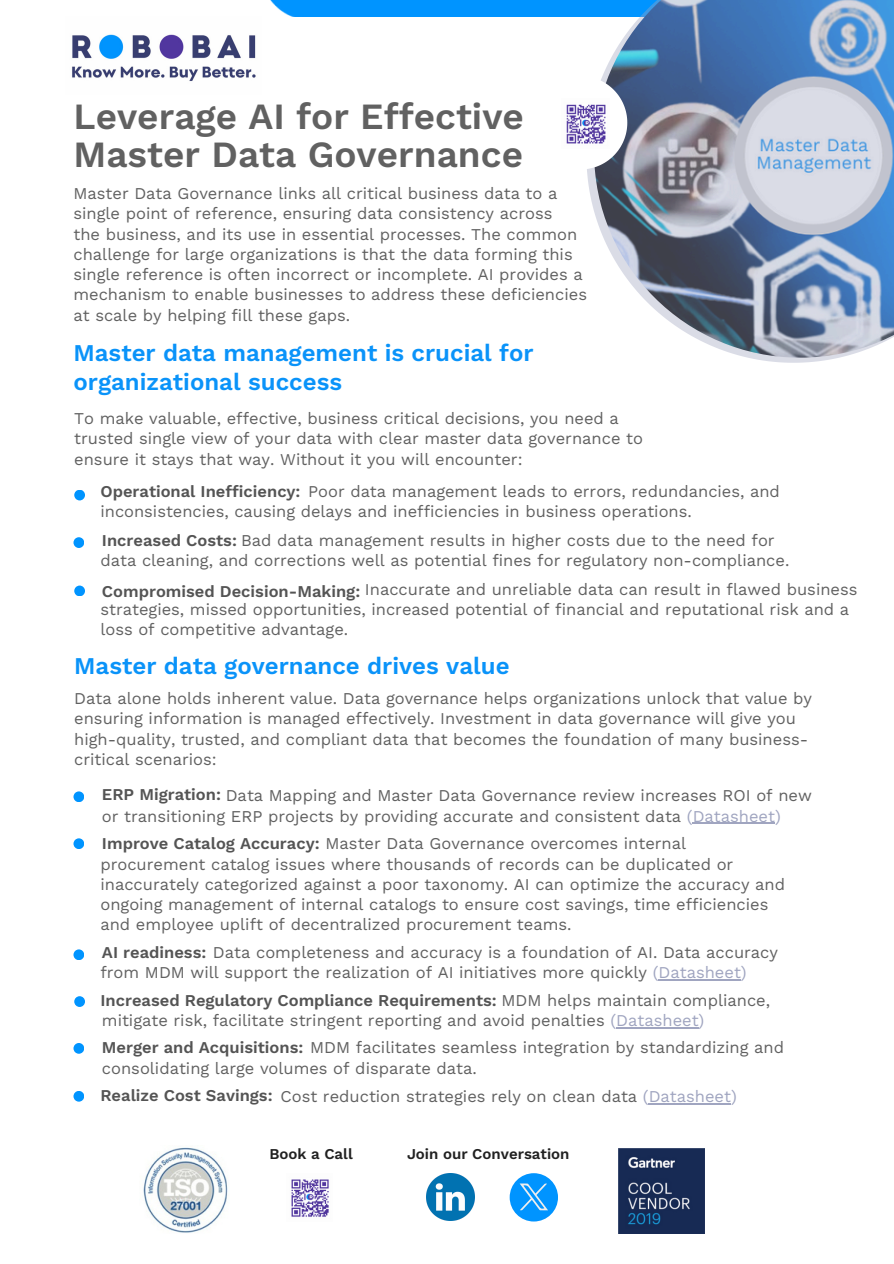
<style>
.page{position:relative;width:894px;height:1264px;background:#fff}
.page>*{position:absolute;margin:0;border:0;box-sizing:border-box;transform-origin:0 0}
.t1{font:600 36.9px/38.2px "Work Sans";color:#616161}
.t2{font:600 24px/29.2px "Work Sans";color:#0a93f9}
.t3{font:16.5px/20.2px "Work Sans";color:#616161}
.t4{font:600 16.5px "Work Sans";color:#545454}
.t5{font:600 15px "Work Sans";color:#212121}
.s1{font-weight:600;color:#545454}
.s2{color:#a0a5c0}
</style>
<div class="page">
<img style="left:72px;top:34px;width:184px;height:47px">
<div style="left:270px;top:0;width:316px;height:16px;background:#0094ff"></div>
<svg style="left:586px;top:0;width:307px;height:363px;background:#8fa3be"></svg>
<svg style="left:586px;top:76px;width:41px;height:93px"></svg>
<img style="left:143px;top:1147px;width:85px;height:86px">
<img style="left:291px;top:1179px;width:38px;height:38px">
<img style="left:427px;top:1173px;width:47px;height:47px">
<div style="left:509px;top:1173px;width:49px;height:48px;background:#0094ff;border-radius:50%"></div>
<svg style="left:519px;top:1183px;width:28px;height:27px"></svg>
<img style="left:618px;top:1148px;width:86px;height:85px">
<img style="left:566px;top:98px;width:43px;height:51px">
<div style="left:74px;top:489px;width:11px;height:11px;background:#0094ff;border-radius:50%"></div>
<div style="left:73px;top:537px;width:11px;height:11px;background:#0094ff;border-radius:50%"></div>
<div style="left:74px;top:585px;width:11px;height:11px;background:#0094ff;border-radius:50%"></div>
<div style="left:73px;top:791px;width:11px;height:11px;background:#0094ff;border-radius:50%"></div>
<div style="left:73px;top:838px;width:11px;height:11px;background:#0094ff;border-radius:50%"></div>
<div style="left:73px;top:949px;width:11px;height:11px;background:#0094ff;border-radius:50%"></div>
<div style="left:74px;top:996px;width:11px;height:10px;background:#0094ff;border-radius:50%"></div>
<div style="left:73px;top:1042px;width:11px;height:11px;background:#0094ff;border-radius:50%"></div>
<div style="left:73px;top:1090px;width:11px;height:11px;background:#0094ff;border-radius:50%"></div>
<hr style="left:616px;top:1026px;width:82px;height:2px;background:#a0a5c0">
<hr style="left:692px;top:822px;width:82px;height:1px;background:#a0a5c0">
<hr style="left:658px;top:979px;width:82px;height:1px;background:#a0a5c0">
<hr style="left:648px;top:1103px;width:82px;height:1px;background:#a0a5c0">
<p class="t1" style="left:73px;top:97px;width:452px">Leverage AI for Effective<br>Master Data Governance</p>
<p class="t3" style="left:73px;top:183px;width:485px">Master Data Governance links all critical business data to a single point of reference, ensuring data consistency across</p>
<h3 class="t3" style="left:73px;top:224px;width:515px">the business, and its use in essential processes. The common challenge for large organizations is that the data forming this single reference is often incorrect or incomplete. AI provides a mechanism to enable businesses to address these deficiencies at scale by helping fill these gaps.</h3>
<p class="t2" style="left:73px;top:337px;width:461px">Master data management is crucial for organizational success</p>
<h3 class="t3" style="left:74px;top:408px;width:570px">To make valuable, effective, business critical decisions, you need a trusted single view of your data with clear master data governance to ensure it stays that way. Without it you will encounter:</h3>
<p class="t4" style="left:100px;top:481px;width:202px">Operational Inefficiency:</p>
<h3 class="t3" style="left:100px;top:481px;width:680px;text-indent:208px">Poor data management leads to errors, redundancies, and inconsistencies, causing delays and inefficiencies in business operations.</h3>
<p class="t3" style="left:100px;top:530px;width:690px"><span class="s1">Increased Costs:</span> Bad data management results in higher costs due to the need for data cleaning, and corrections well as potential fines for regulatory non-compliance.</p>
<p class="t3" style="left:100px;top:579px;width:758px;text-indent:264px">Inaccurate and unreliable data can result in flawed business strategies, missed opportunities, increased potential of financial and reputational risk and a loss of competitive advantage.</p>
<p class="t4" style="left:102px;top:581px;width:260px">Compromised Decision-Making:</p>
<p class="t2" style="left:74px;top:651px;width:436px">Master data governance drives value</p>
<h3 class="t3" style="left:74px;top:688px;width:739px">Data alone holds inherent value. Data governance helps organizations unlock that value by ensuring information is managed effectively. Investment in data governance will give you high-quality, trusted, and compliant data that becomes the foundation of many business&shy;critical scenarios:</h3>
<p class="t3" style="left:102px;top:785px;width:711px"><span class="s1">ERP Migration:</span> Data Mapping and Master Data Governance review increases ROI of new or transitioning ERP projects by providing accurate and consistent data <span class="s2">(Datasheet)</span></p>
<h3 class="t3" style="left:100px;top:833px;width:686px"><span class="s1">Improve Catalog Accuracy:</span> Master Data Governance overcomes internal procurement catalog issues where thousands of records can be duplicated or inaccurately categorized against a poor taxonomy. AI can optimize the accuracy and ongoing management of internal catalogs to ensure cost savings, time efficiencies and employee uplift of decentralized procurement teams.</h3>
<h3 class="t3" style="left:100px;top:942px;width:679px"><span class="s1">AI readiness:</span> Data completeness and accuracy is a foundation of AI. Data accuracy from MDM will support the realization of AI initiatives more quickly <span class="s2">(Datasheet)</span></h3>
<h2 class="t3" style="left:100px;top:989px;width:671px"><span class="s1">Increased Regulatory Compliance Requirements:</span> MDM helps maintain compliance, mitigate risk, facilitate stringent reporting and avoid penalties <span class="s2">(Datasheet)</span></h2>
<p class="t3" style="left:102px;top:1037px;width:683px"><span class="s1">Merger and Acquisitions:</span> MDM facilitates seamless integration by standardizing and consolidating large volumes of disparate data.</p>
<p class="t4" style="left:100px;top:1085px;width:174px">Realize Cost Savings:</p>
<p class="t3" style="left:280px;top:1086px;width:457px">Cost reduction strategies rely on clean data <span class="s2">(Datasheet)</span></p>
<h3 class="t5" style="left:269px;top:1144px;width:85px">Book a Call</h3>
<p class="t5" style="left:407px;top:1144px;width:164px">Join our Conversation</p>
</div>
